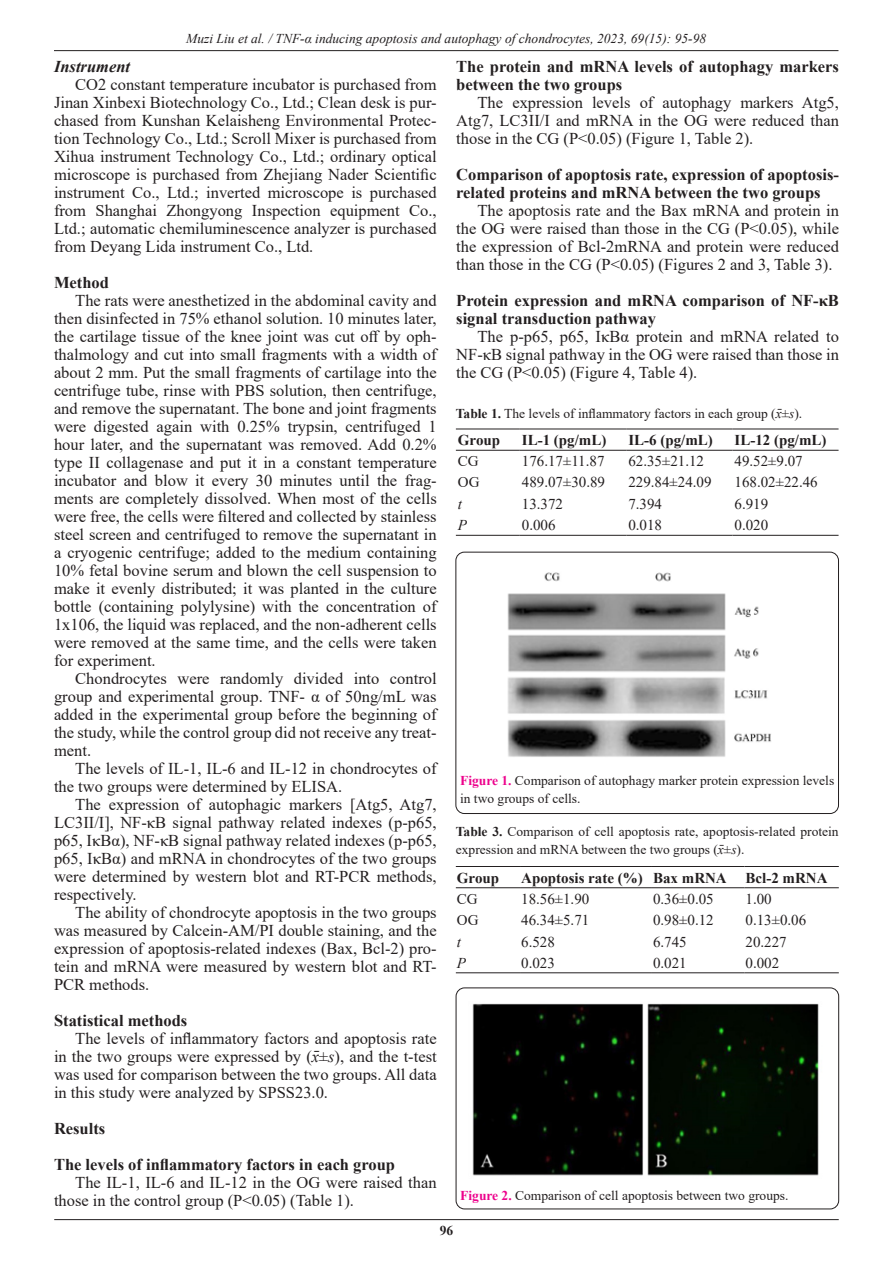
<style>
.page{position:relative;width:893px;height:1263px;background:#fff}
.page>*{position:absolute;margin:0;border:0;box-sizing:border-box;transform-origin:0 0}
.t1{font:16.5px/18px "Times New Roman";color:#231f20;text-align:justify}
.t2{font:700 16.5px/18px "Times New Roman";color:#231f20}
.t3{font:italic 700 16.5px "Times New Roman";color:#231f20}
.t4{font:15px "Times New Roman";color:#231f20}
.t5{font:700 15px "Times New Roman";color:#231f20}
.t6{font:italic 15px "Times New Roman";color:#231f20}
.t7{font:13.5px/18px "Times New Roman";color:#231f20}
.t8{font:italic 13.5px "Times New Roman";color:#231f20}
.t9{font:700 13.5px "Times New Roman";color:#231f20}
.s1{font-style:italic}
.s2{font-weight:700}
.s3{font-weight:700;color:#ed028c}
</style>
<div class="page">
<hr style="left:54px;top:50px;width:784px;height:1px;background:#231f20">
<hr style="left:54px;top:1219px;width:785px;height:1px;background:#231f20">
<hr style="left:456px;top:429px;width:64px;height:1px;background:#231f20">
<hr style="left:520px;top:429px;width:106px;height:1px;background:#231f20">
<hr style="left:626px;top:429px;width:106px;height:1px;background:#231f20">
<hr style="left:732px;top:429px;width:106px;height:1px;background:#231f20">
<hr style="left:456px;top:450px;width:64px;height:1px;background:#231f20">
<hr style="left:520px;top:450px;width:106px;height:1px;background:#231f20">
<hr style="left:626px;top:450px;width:106px;height:1px;background:#231f20">
<hr style="left:732px;top:450px;width:106px;height:1px;background:#231f20">
<hr style="left:456px;top:535px;width:64px;height:1px;background:#231f20">
<hr style="left:520px;top:535px;width:106px;height:1px;background:#231f20">
<hr style="left:626px;top:535px;width:106px;height:1px;background:#231f20">
<hr style="left:732px;top:535px;width:106px;height:1px;background:#231f20">
<div style="left:456px;top:552px;width:382px;height:261px;border:1px solid #231f20;border-radius:9px"></div>
<img style="left:507px;top:572px;width:264px;height:185px">
<hr style="left:456px;top:866px;width:64px;height:1px;background:#231f20">
<hr style="left:520px;top:866px;width:132px;height:1px;background:#231f20">
<hr style="left:652px;top:866px;width:92px;height:1px;background:#231f20">
<hr style="left:744px;top:866px;width:95px;height:1px;background:#231f20">
<hr style="left:456px;top:887px;width:64px;height:1px;background:#231f20">
<hr style="left:520px;top:887px;width:132px;height:1px;background:#231f20">
<hr style="left:652px;top:887px;width:92px;height:1px;background:#231f20">
<hr style="left:744px;top:887px;width:95px;height:1px;background:#231f20">
<hr style="left:456px;top:972px;width:64px;height:1px;background:#231f20">
<hr style="left:520px;top:972px;width:132px;height:1px;background:#231f20">
<hr style="left:652px;top:972px;width:92px;height:1px;background:#231f20">
<hr style="left:744px;top:972px;width:95px;height:1px;background:#231f20">
<div style="left:456px;top:988px;width:383px;height:221px;border:1px solid #231f20;border-radius:9px"></div>
<img style="left:472px;top:1003px;width:347px;height:173px">
<p class="t8" style="left:186px;top:29px;width:521px">Muzi Liu et al. / TNF-α inducing apoptosis and autophagy of chondrocytes, 2023, 69(15): 95-98</p>
<p class="t3" style="left:54px;top:55px;width:78px">Instrument</p>
<p class="t1" style="left:54px;top:75px;width:384px;text-indent:21px">CO2 constant temperature incubator is purchased from Jinan Xinbexi Biotechnology Co., Ltd.; Clean desk is pur&shy;chased from Kunshan Kelaisheng Environmental Protec&shy;tion Technology Co., Ltd.; Scroll Mixer is purchased from Xihua instrument Technology Co., Ltd.; ordinary optical microscope is purchased from Zhejiang Nader Scientific instrument Co., Ltd.; inverted microscope is purchased from Shanghai Zhongyong Inspection equipment Co., Ltd.; automatic chemiluminescence analyzer is purchased from Deyang Lida instrument Co., Ltd.</p>
<p class="t2" style="left:54px;top:273px;width:56px">Method</p>
<p class="t1" style="left:54px;top:291px;width:384px;text-indent:21px">The rats were anesthetized in the abdominal cavity and then disinfected in 75% ethanol solution. 10 minutes later, the cartilage tissue of the knee joint was cut off by oph&shy;thalmology and cut into small fragments with a width of about 2 mm. Put the small fragments of cartilage into the centrifuge tube, rinse with PBS solution, then centrifuge, and remove the supernatant. The bone and joint fragments were digested again with 0.25% trypsin, centrifuged 1 hour later, and the supernatant was removed. Add 0.2% type II collagenase and put it in a constant temperature incubator and blow it every 30 minutes until the frag&shy;ments are completely dissolved. When most of the cells were free, the cells were filtered and collected by stainless steel screen and centrifuged to remove the supernatant in a cryogenic centrifuge; added to the medium containing 10% fetal bovine serum and blown the cell suspension to make it evenly distributed; it was planted in the culture bottle (containing polylysine) with the concentration of 1x106, the liquid was replaced, and the non-adherent cells were removed at the same time, and the cells were taken for experiment.</p>
<p class="t1" style="left:54px;top:669px;width:384px;text-indent:21px">Chondrocytes were randomly divided into control group and experimental group. TNF- α of 50ng/mL was added in the experimental group before the beginning of the study, while the control group did not receive any treat&shy;ment.</p>
<p class="t1" style="left:54px;top:759px;width:384px;text-indent:21px">The levels of IL-1, IL-6 and IL-12 in chondrocytes of the two groups were determined by ELISA.</p>
<p class="t1" style="left:54px;top:795px;width:384px;text-indent:21px">The expression of autophagic markers [Atg5, Atg7, LC3II/I], NF-κB signal pathway related indexes (p-p65, p65, IκBα), NF-κB signal pathway related indexes (p-p65, p65, IκBα) and mRNA in chondrocytes of the two groups were determined by western blot and RT-PCR methods, respectively.</p>
<p class="t1" style="left:54px;top:903px;width:384px;text-indent:21px">The ability of chondrocyte apoptosis in the two groups was measured by Calcein-AM/PI double staining, and the expression of apoptosis-related indexes (Bax, Bcl-2) pro&shy;tein and mRNA were measured by western blot and RT-PCR methods.</p>
<p class="t2" style="left:54px;top:1011px;width:135px">Statistical methods</p>
<p class="t1" style="left:54px;top:1029px;width:384px;text-indent:21px">The levels of inflammatory factors and apoptosis rate in the two groups were expressed by (<span class="s1">x̄</span>±<span class="s1">s</span>), and the t-test was used for comparison between the two groups. All data in this study were analyzed by SPSS23.0.</p>
<p class="t2" style="left:54px;top:1119px;width:53px">Results</p>
<p class="t2" style="left:54px;top:1155px;width:343px">The levels of inflammatory factors in each group</p>
<p class="t1" style="left:54px;top:1173px;width:384px;text-indent:21px">The IL-1, IL-6 and IL-12 in the OG were raised than those in the control group (P&lt;0.05) (Table 1).</p>
<p class="t2" style="left:456px;top:57px;width:384px">The protein and mRNA levels of autophagy markers between the two groups</p>
<p class="t1" style="left:456px;top:93px;width:384px;text-indent:21px">The expression levels of autophagy markers Atg5, Atg7, LC3II/I and mRNA in the OG were reduced than those in the CG (P&lt;0.05) (Figure 1, Table 2).</p>
<p class="t2" style="left:456px;top:165px;width:384px">Comparison of apoptosis rate, expression of apoptosis&shy;related proteins and mRNA between the two groups</p>
<p class="t1" style="left:456px;top:201px;width:384px;text-indent:21px">The apoptosis rate and the Bax mRNA and protein in the OG were raised than those in the CG (P&lt;0.05), while the expression of Bcl-2mRNA and protein were reduced than those in the CG (P&lt;0.05) (Figures 2 and 3, Table 3).</p>
<p class="t2" style="left:456px;top:291px;width:384px">Protein expression and mRNA comparison of NF-κB signal transduction pathway</p>
<p class="t1" style="left:456px;top:327px;width:384px;text-indent:21px">The p-p65, p65, IκBα protein and mRNA related to NF-κB signal pathway in the OG were raised than those in the CG (P&lt;0.05) (Figure 4, Table 4).</p>
<p class="t7" style="left:456px;top:404px;width:348px"><span class="s2">Table 1.</span> The levels of inflammatory factors in each group (<span class="s1">x̄</span>±<span class="s1">s</span>).</p>
<p class="t5" style="left:458px;top:429px;width:44px">Group</p>
<p class="t5" style="left:522px;top:429px;width:86px">IL-1 (pg/mL)</p>
<p class="t5" style="left:628px;top:429px;width:86px">IL-6 (pg/mL)</p>
<p class="t5" style="left:734px;top:429px;width:94px">IL-12 (pg/mL)</p>
<p class="t4" style="left:458px;top:451px;width:22px">CG</p>
<p class="t4" style="left:522px;top:451px;width:84px">176.17±11.87</p>
<p class="t4" style="left:628px;top:451px;width:77px">62.35±21.12</p>
<p class="t4" style="left:734px;top:451px;width:70px">49.52±9.07</p>
<p class="t4" style="left:458px;top:472px;width:23px">OG</p>
<p class="t4" style="left:522px;top:472px;width:85px">489.07±30.89</p>
<p class="t4" style="left:628px;top:472px;width:85px">229.84±24.09</p>
<p class="t4" style="left:734px;top:472px;width:85px">168.02±22.46</p>
<p class="t6" style="left:458px;top:493px;width:6px">t</p>
<p class="t4" style="left:522px;top:493px;width:43px">13.372</p>
<p class="t4" style="left:628px;top:493px;width:35px">7.394</p>
<p class="t4" style="left:734px;top:493px;width:35px">6.919</p>
<p class="t6" style="left:458px;top:514px;width:11px">P</p>
<p class="t4" style="left:522px;top:514px;width:35px">0.006</p>
<p class="t4" style="left:628px;top:514px;width:35px">0.018</p>
<p class="t4" style="left:734px;top:514px;width:35px">0.020</p>
<p class="t7" style="left:460px;top:771px;width:376px"><span class="s3">Figure 1.</span> Comparison of autophagy marker protein expression levels in two groups of cells.</p>
<p class="t7" style="left:456px;top:822px;width:384px"><span class="s2">Table 3.</span> Comparison of cell apoptosis rate, apoptosis-related protein expression and mRNA between the two groups (<span class="s1">x̄</span>±<span class="s1">s</span>).</p>
<p class="t5" style="left:457px;top:867px;width:44px">Group</p>
<p class="t5" style="left:521px;top:867px;width:123px">Apoptosis rate (%)</p>
<p class="t5" style="left:653px;top:867px;width:75px">Bax mRNA</p>
<p class="t5" style="left:745px;top:867px;width:84px">Bcl-2 mRNA</p>
<p class="t4" style="left:457px;top:888px;width:22px">CG</p>
<p class="t4" style="left:521px;top:888px;width:70px">18.56±1.90</p>
<p class="t4" style="left:653px;top:888px;width:62px">0.36±0.05</p>
<p class="t4" style="left:745px;top:888px;width:28px">1.00</p>
<p class="t4" style="left:457px;top:910px;width:23px">OG</p>
<p class="t4" style="left:521px;top:910px;width:70px">46.34±5.71</p>
<p class="t4" style="left:653px;top:910px;width:62px">0.98±0.12</p>
<p class="t4" style="left:745px;top:910px;width:62px">0.13±0.06</p>
<p class="t6" style="left:457px;top:931px;width:6px">t</p>
<p class="t4" style="left:521px;top:931px;width:35px">6.528</p>
<p class="t4" style="left:653px;top:931px;width:35px">6.745</p>
<p class="t4" style="left:745px;top:931px;width:43px">20.227</p>
<p class="t6" style="left:457px;top:952px;width:11px">P</p>
<p class="t4" style="left:521px;top:952px;width:35px">0.023</p>
<p class="t4" style="left:653px;top:952px;width:35px">0.021</p>
<p class="t4" style="left:745px;top:952px;width:35px">0.002</p>
<p class="t7" style="left:460px;top:1186px;width:330px"><span class="s3">Figure 2.</span> Comparison of cell apoptosis between two groups.</p>
<p class="t9" style="left:440px;top:1220px;width:15px">96</p>
</div>
